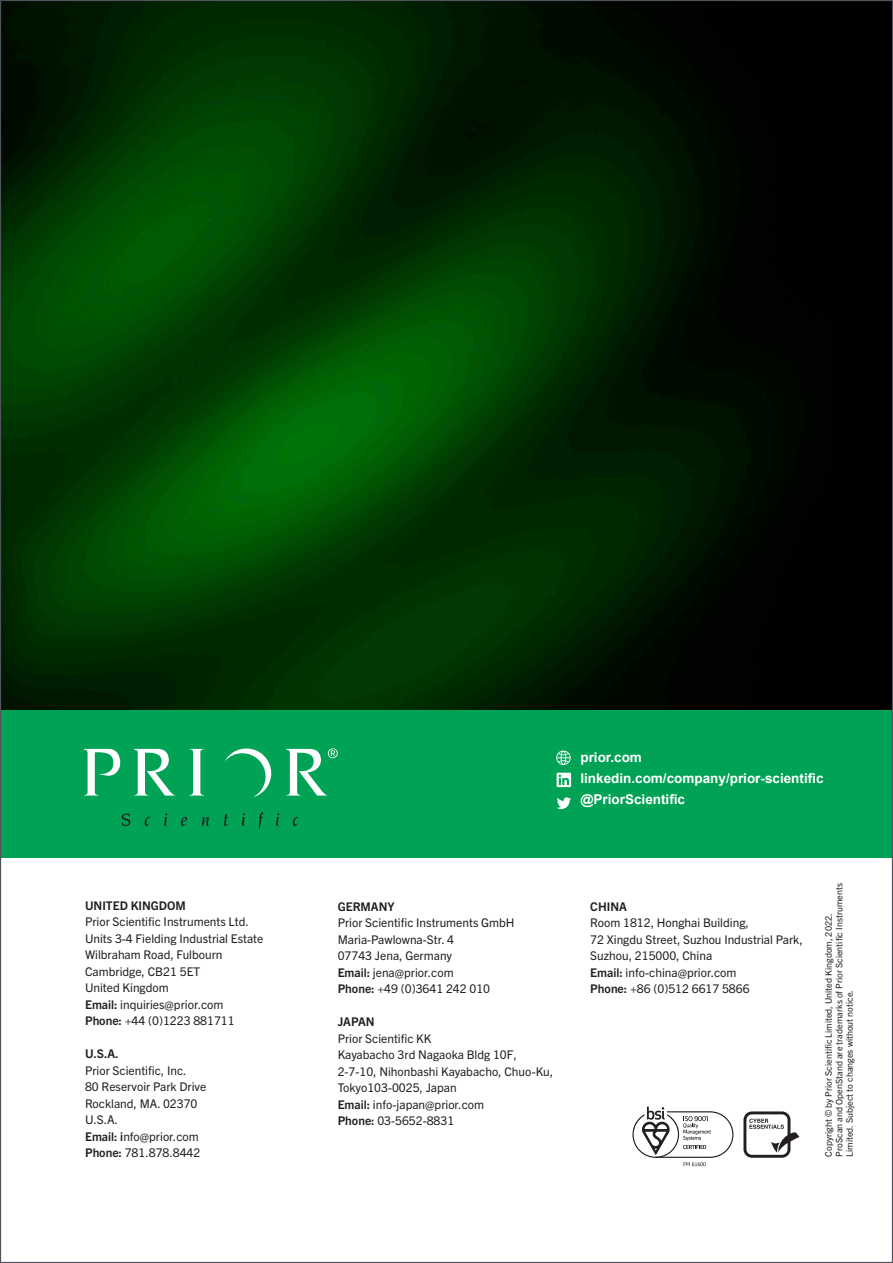
<style>
.page{position:relative;width:893px;height:1263px;background:#fff}
.page>*{position:absolute;margin:0;border:0;box-sizing:border-box;transform-origin:0 0}
.t1{font:700 13.5px "Arial";color:#fff}
.t2{font:12px/16.5px "Trade Gothic Next LT Pro";color:#231f20}
.t3{font:700 12px "Trade Gothic Next LT Pro";color:#231f20}
.t4{font:9px/10.5px "Trade Gothic Next LT Pro";color:#231f20}
.s1{font-weight:700}
</style>
<div class="page">
<img style="left:2px;top:2px;width:889px;height:708px">
<div style="left:0;top:710px;width:893px;height:147px;background:#00a256"></div>
<svg style="left:84px;top:749px;width:36px;height:46px"></svg>
<svg style="left:134px;top:749px;width:40px;height:46px"></svg>
<svg style="left:189px;top:749px;width:15px;height:46px"></svg>
<svg style="left:225px;top:748px;width:46px;height:49px"></svg>
<svg style="left:122px;top:813px;width:8px;height:13px"></svg>
<svg style="left:145px;top:817px;width:5px;height:9px"></svg>
<svg style="left:164px;top:813px;width:3px;height:13px"></svg>
<svg style="left:181px;top:817px;width:6px;height:9px"></svg>
<svg style="left:202px;top:817px;width:7px;height:9px"></svg>
<svg style="left:224px;top:814px;width:4px;height:12px"></svg>
<svg style="left:242px;top:813px;width:3px;height:13px"></svg>
<svg style="left:259px;top:812px;width:4px;height:17px"></svg>
<svg style="left:276px;top:813px;width:3px;height:13px"></svg>
<svg style="left:293px;top:817px;width:5px;height:9px"></svg>
<svg style="left:286px;top:748px;width:52px;height:47px"></svg>
<svg style="left:632px;top:1106px;width:101px;height:60px"></svg>
<svg style="left:743px;top:1111px;width:56px;height:47px"></svg>
<svg style="left:557px;top:797px;width:14px;height:12px"></svg>
<svg style="left:557px;top:773px;width:14px;height:14px"></svg>
<svg style="left:556px;top:750px;width:15px;height:15px"></svg>
<p class="t3" style="left:85px;top:897px;width:102px">UNITED KINGDOM</p>
<p class="t2" style="left:85px;top:913px;width:165px">Prior Scientific Instruments Ltd.</p>
<p class="t2" style="left:85px;top:929px;width:180px">Units 3-4 Fielding Industrial Estate</p>
<p class="t2" style="left:85px;top:946px;width:139px">Wilbraham Road, Fulbourn</p>
<p class="t2" style="left:85px;top:962px;width:117px">Cambridge, CB21 5ET</p>
<p class="t2" style="left:85px;top:979px;width:85px">United Kingdom</p>
<p class="t2" style="left:85px;top:995px;width:140px"><span class="s1">Email:</span> inquiries@prior.com</p>
<p class="t2" style="left:85px;top:1012px;width:151px"><span class="s1">Phone:</span> +44 (0)1223 881711</p>
<p class="t3" style="left:85px;top:1045px;width:35px">U.S.A.</p>
<p class="t2" style="left:85px;top:1061px;width:103px">Prior Scientific, Inc.</p>
<p class="t2" style="left:85px;top:1078px;width:123px">80 Reservoir Park Drive</p>
<p class="t2" style="left:85px;top:1094px;width:114px">Rockland, MA. 02370</p>
<p class="t2" style="left:85px;top:1111px;width:34px">U.S.A.</p>
<p class="t2" style="left:85px;top:1127px;width:115px"><span class="s1">Email: i</span>nfo@prior.com</p>
<p class="t2" style="left:85px;top:1144px;width:117px"><span class="s1">Phone:</span> 781.878.8442</p>
<p class="t1" style="left:580px;top:748px;width:63px">prior.com</p>
<p class="t1" style="left:580px;top:769px;width:245px">linkedin.com/company/prior-scientific</p>
<p class="t1" style="left:580px;top:790px;width:106px">@PriorScientific</p>
<p class="t3" style="left:338px;top:898px;width:58px">GERMANY</p>
<p class="t2" style="left:338px;top:914px;width:178px">Prior Scientific Instruments GmbH</p>
<p class="t2" style="left:338px;top:930px;width:118px">Maria-Pawlowna-Str. 4</p>
<p class="t2" style="left:338px;top:947px;width:116px">07743 Jena, Germany</p>
<p class="t2" style="left:338px;top:963px;width:117px"><span class="s1">Email:</span> jena@prior.com</p>
<p class="t2" style="left:338px;top:980px;width:154px"><span class="s1">Phone:</span> +49 (0)3641 242 010</p>
<p class="t3" style="left:338px;top:1013px;width:38px">JAPAN</p>
<p class="t2" style="left:338px;top:1029px;width:95px">Prior Scientific KK</p>
<p class="t2" style="left:338px;top:1046px;width:181px">Kayabacho 3rd Nagaoka Bldg 10F,</p>
<p class="t2" style="left:338px;top:1062px;width:217px">2-7-10, Nihonbashi Kayabacho, Chuo-Ku,<br>Tokyo103-0025, Japan</p>
<p class="t2" style="left:338px;top:1095px;width:148px"><span class="s1">Email:</span> info-japan@prior.com</p>
<p class="t2" style="left:338px;top:1112px;width:118px"><span class="s1">Phone:</span> 03-5652-8831</p>
<p class="t3" style="left:590px;top:898px;width:38px">CHINA</p>
<p class="t2" style="left:590px;top:914px;width:160px">Room 1812, Honghai Building,</p>
<p class="t2" style="left:590px;top:930px;width:214px">72 Xingdu Street, Suzhou Industrial Park,</p>
<p class="t2" style="left:590px;top:947px;width:123px">Suzhou, 215000, China</p>
<p class="t2" style="left:590px;top:963px;width:148px"><span class="s1">Email:</span> info-china@prior.com</p>
<p class="t2" style="left:590px;top:980px;width:161px"><span class="s1">Phone:</span> +86 (0)512 6617 5866</p>
<p class="t4" style="left:823px;top:1157px;width:275px;rotate:-90deg">Copyright © by Prior Scientific Limited, United Kingdom, 2022.<br>ProScan and OpenStand are trademarks of Prior Scientific Instruments<br>Limited. Subject to changes without notice.</p>
</div>
